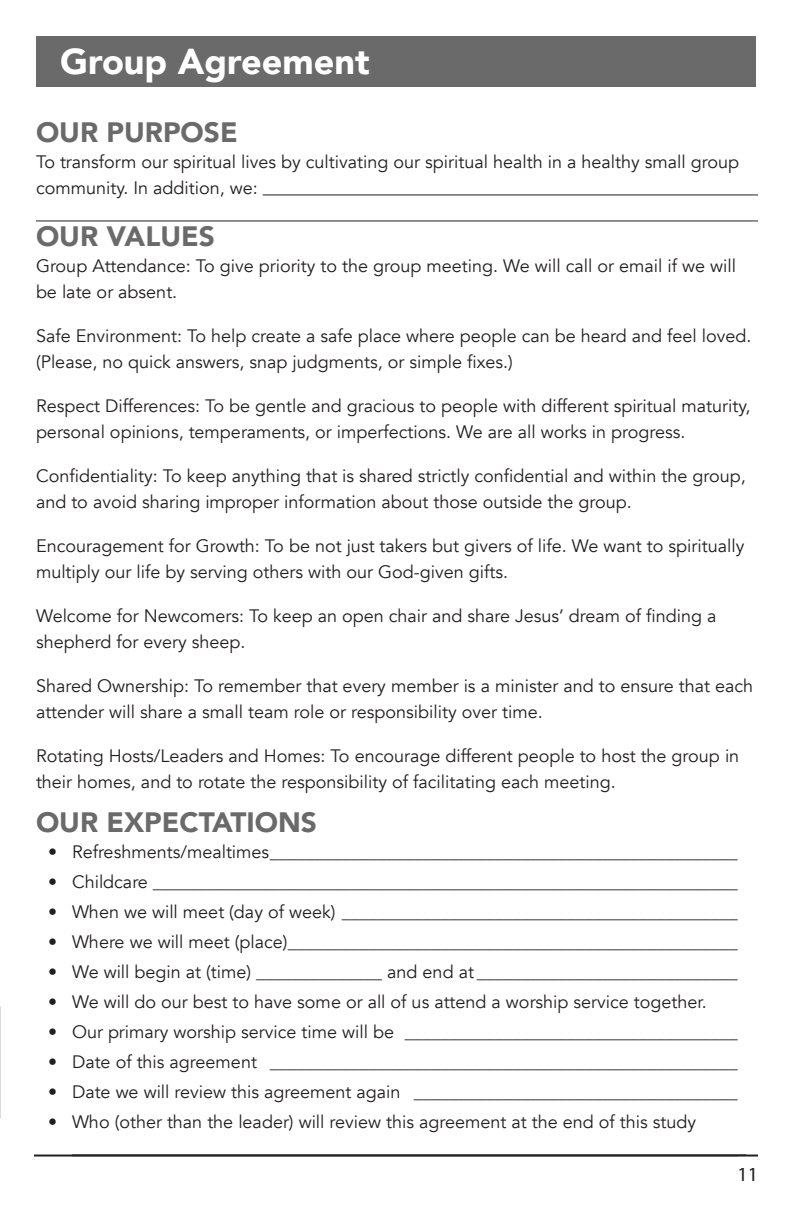
<style>
.page{position:relative;width:792px;height:1224px;background:#fff}
.page>*{position:absolute;margin:0;border:0;box-sizing:border-box;transform-origin:0 0}
.TOC_1_line{font:900 36px "Avenir";color:#fff}
.Small_header{font:900 28px "Avenir";color:#696a69}
.TOC_1_line-2{font:900 28px "Avenir";color:#696a69}
.t1{font:20px "Myriad Pro";color:#231f20}
.TOC_1_line-3{font:18px/26px "Avenir";color:#231f20}
</style>
<div class="page">
<hr style="left:34px;top:1155px;width:724px;height:2px;background:#231f20">
<hr style="left:263px;top:194px;width:495px;height:1px;background:#231f20">
<hr style="left:36px;top:221px;width:722px;height:1px;background:#231f20">
<hr style="left:72px;top:1154px;width:674px;height:1px;background:#231f20">
<div style="left:36px;top:36px;width:720px;height:51px;background:#696a69"></div>
<p class="TOC_1_line" style="left:60px;top:31px;width:311px">Group Agreement</p>
<p class="TOC_1_line-2" style="left:36px;top:108px;width:203px">OUR PURPOSE</p>
<p class="TOC_1_line-3" style="left:36px;top:149px;width:705px">To transform our spiritual lives by cultivating our spiritual health in a healthy small group community. In addition, we:</p>
<p class="Small_header" style="left:36px;top:212px;width:180px">OUR VALUES</p>
<p class="TOC_1_line-3" style="left:36px;top:253px;width:702px">Group Attendance: To give priority to the group meeting. We will call or email if we will be late or absent.</p>
<p class="TOC_1_line-3" style="left:36px;top:323px;width:717px">Safe Environment: To help create a safe place where people can be heard and feel loved. (Please, no quick answers, snap judgments, or simple fixes.)</p>
<p class="TOC_1_line-3" style="left:36px;top:393px;width:716px">Respect Differences: To be gentle and gracious to people with different spiritual maturity, personal opinions, temperaments, or imperfections. We are all works in progress.</p>
<p class="TOC_1_line-3" style="left:36px;top:463px;width:711px">Confidentiality: To keep anything that is shared strictly confidential and within the group, and to avoid sharing improper information about those outside the group.</p>
<p class="TOC_1_line-3" style="left:36px;top:533px;width:710px">Encouragement for Growth: To be not just takers but givers of life. We want to spiritually multiply our life by serving others with our God-given gifts.</p>
<p class="TOC_1_line-3" style="left:36px;top:603px;width:682px">Welcome for Newcomers: To keep an open chair and share Jesus’ dream of finding a shepherd for every sheep.</p>
<p class="TOC_1_line-3" style="left:36px;top:673px;width:719px">Shared Ownership: To remember that every member is a minister and to ensure that each attender will share a small team role or responsibility over time.</p>
<p class="TOC_1_line-3" style="left:36px;top:743px;width:705px">Rotating Hosts/Leaders and Homes: To encourage different people to host the group in their homes, and to rotate the responsibility of facilitating each meeting.</p>
<p class="Small_header" style="left:36px;top:798px;width:283px">OUR EXPECTATIONS</p>
<p class="TOC_1_line-3" style="left:48px;top:839px;width:691px">• Refreshments/mealtimes____________________________________________________</p>
<p class="TOC_1_line-3" style="left:48px;top:869px;width:691px">• Childcare _________________________________________________________________</p>
<p class="TOC_1_line-3" style="left:48px;top:899px;width:691px">• When we will meet (day of week) ____________________________________________</p>
<p class="TOC_1_line-3" style="left:48px;top:929px;width:691px">• Where we will meet (place)__________________________________________________</p>
<p class="TOC_1_line-3" style="left:48px;top:959px;width:691px">• We will begin at (time) ______________ and end at _____________________________</p>
<p class="TOC_1_line-3" style="left:48px;top:989px;width:660px">• We will do our best to have some or all of us attend a worship service together.</p>
<p class="TOC_1_line-3" style="left:48px;top:1019px;width:691px">• Our primary worship service time will be _____________________________________</p>
<p class="TOC_1_line-3" style="left:48px;top:1049px;width:691px">• Date of this agreement ____________________________________________________</p>
<p class="TOC_1_line-3" style="left:48px;top:1079px;width:691px">• Date we will review this agreement again ____________________________________</p>
<p class="TOC_1_line-3" style="left:48px;top:1109px;width:650px">• Who (other than the leader) will review this agreement at the end of this study</p>
<p class="t1" style="left:737px;top:1162px;width:22px">11</p>
</div>
